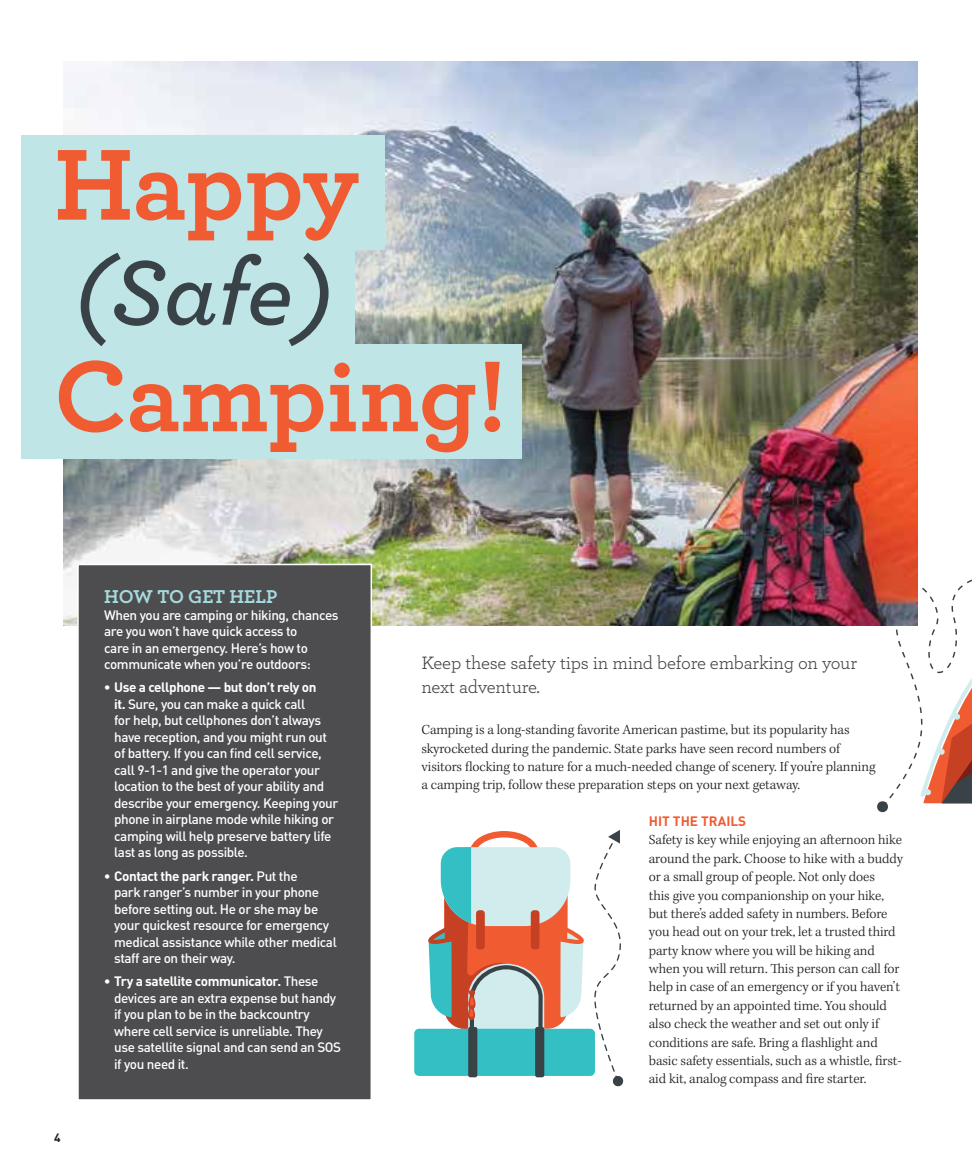
<style>
.page{position:relative;width:972px;height:1175px;background:#fff}
.page>*{position:absolute;margin:0;border:0;box-sizing:border-box;transform-origin:0 0}
.t1{font:700 105.75px "Archer";letter-spacing:-.005em;color:#f15b31}
.t2{font:italic 600 96px "Archer";color:#394247}
.t3{font:700 19.5px "Archer";color:#a5dbde}
.t4{font:18.75px/23.2px "Archer";letter-spacing:-.01em;color:#414042}
.t5{font:300 14.25px/18.3px "Kepler Std";letter-spacing:-.005em;color:#231f20}
.t6{font:500 13.5px/16.5px "DIN Pro";letter-spacing:-.03em;color:#fff}
.t7{font:700 13.5px "DIN";color:#f15b31}
.t8{font:700 12px "DIN";color:#231f20}
.s1{font-family:"DIN";font-weight:900}
.s2{font-weight:700}
</style>
<div class="page">
<svg style="left:877px;top:579px;width:95px;height:233px"></svg>
<img style="left:64px;top:62px;width:854px;height:563px">
<div style="left:22px;top:135px;width:363px;height:115px;background:#bfe5e7"></div>
<div style="left:22px;top:243px;width:333px;height:114px;background:#bfe5e7"></div>
<div style="left:22px;top:344px;width:500px;height:114px;background:#bfe5e7"></div>
<div style="left:414px;top:1028px;width:181px;height:47px;background:#33bfc3;border-radius:5px"></div>
<div style="left:468px;top:1027px;width:9px;height:50px;background:#394247;border-radius:2px"></div>
<div style="left:535px;top:1027px;width:9px;height:50px;background:#394247;border-radius:2px"></div>
<svg style="left:427px;top:831px;width:158px;height:201px"></svg>
<svg style="left:594px;top:830px;width:30px;height:257px"></svg>
<div style="left:77px;top:563px;width:295px;height:537px;background:#4d4d4f;border:2px solid #fff"></div>
<h1 class="t1" style="left:54px;top:101px;width:307px">Happy</h1>
<h2 class="t2" style="left:74px;top:220px;width:260px">(Safe)</h2>
<h1 class="t1" style="left:54px;top:312px;width:455px">Camping!</h1>
<p class="t8" style="left:54px;top:1130px;width:8px">4</p>
<h3 class="t3" style="left:104px;top:581px;width:175px">HOW TO GET HELP</h3>
<p class="t6" style="left:104px;top:606px;width:236px">When you are camping or hiking, chances are you won’t have quick access to<br>care in an emergency. Here’s how to communicate when you’re outdoors:</p>
<p class="t6" style="left:114px;top:678px;width:226px;text-indent:-10px"><span class="s1">•</span> <span class="s2">Use a cellphone — but don’t rely on<br>it.</span> Sure, you can make a quick call<br>for help, but cellphones don’t always have reception, and you might run out of battery. If you can find cell service, call 9-1-1 and give the operator your location to the best of your ability and describe your emergency. Keeping your phone in airplane mode while hiking or camping will help preserve battery life last as long as possible.</p>
<p class="t6" style="left:114px;top:867px;width:224px;text-indent:-10px"><span class="s1">•</span> <span class="s2">Contact the park ranger.</span> Put the<br>park ranger’s number in your phone before setting out. He or she may be your quickest resource for emergency medical assistance while other medical staff are on their way.</p>
<p class="t6" style="left:114px;top:972px;width:229px;text-indent:-10px"><span class="s1">•</span> <span class="s2">Try a satellite communicator.</span> These devices are an extra expense but handy if you plan to be in the backcountry where cell service is unreliable. They use satellite signal and can send an SOS if you need it.</p>
<h3 class="t4" style="left:421px;top:650px;width:437px">Keep these safety tips in mind before embarking on your next adventure.</h3>
<p class="t5" style="left:421px;top:721px;width:456px">Camping is a long-standing favorite American pastime, but its popularity has skyrocketed during the pandemic. State parks have seen record numbers of visitors flocking to nature for a much-needed change of scenery. If you’re planning a camping trip, follow these preparation steps on your next getaway.</p>
<p class="t7" style="left:649px;top:812px;width:99px">HIT THE TRAILS</p>
<p class="t5" style="left:649px;top:831px;width:256px">Safety is key while enjoying an afternoon hike around the park. Choose to hike with a buddy or a small group of people. Not only does<br>this give you companionship on your hike, but there’s added safety in numbers. Before you head out on your trek, let a trusted third party know where you will be hiking and when you will return. This person can call for help in case of an emergency or if you haven’t returned by an appointed time. You should also check the weather and set out only if conditions are safe. Bring a flashlight and basic safety essentials, such as a whistle, first&shy;aid kit, analog compass and fire starter.</p>
</div>
